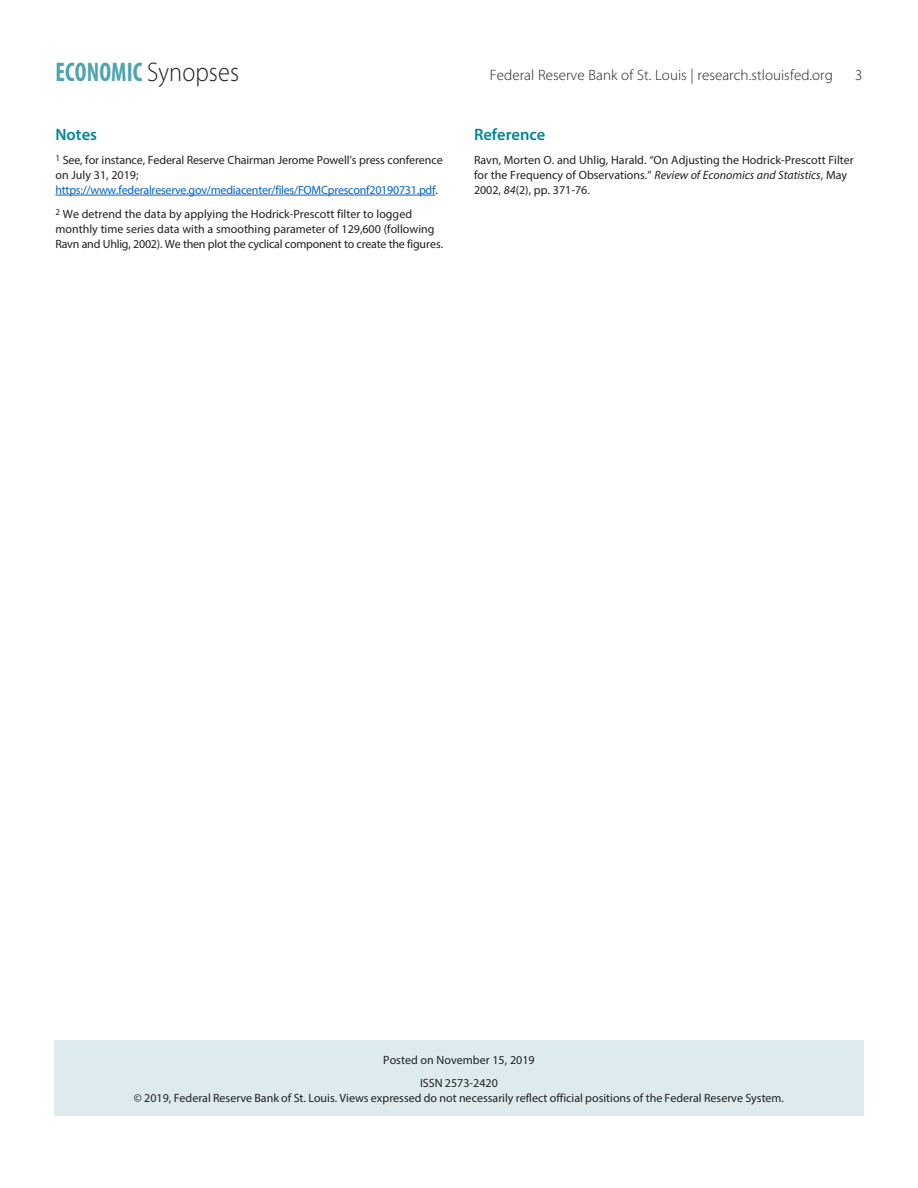
<style>
.page{position:relative;width:918px;height:1188px;background:#fff}
.page>*{position:absolute;margin:0;border:0;box-sizing:border-box;transform-origin:0 0}
.t1{font:700 condensed 27px "Myriad Pro";letter-spacing:.005em;color:#4fa4b0;scale:.9 1}
.Notes_and_Refs_Head{font:600 16.5px "Myriad Pro";color:#008595}
.t2{font:300 15px "Myriad Pro";letter-spacing:.005em;color:#231f20}
.Notes_and_Refs{font:12px/15px "Myriad Pro";color:#231f20}
.Author_Note{font:12px/14.4px "Myriad Pro";color:#231f20;text-align:center}
.Text{font:12px "Myriad Pro";color:#231f20}
.s1{font-weight:300;font-stretch:normal;color:#231f20}
.s2{color:#0563c1}
.s3{font-style:italic}
</style>
<div class="page">
<div style="left:54px;top:1040px;width:810px;height:76px;background:#ddebee"></div>
<hr style="left:56px;top:195px;width:379px;height:1px;background:#0563c1">
<p class="t1" style="left:56px;top:55px;width:206px">ECONOMIC <span class="s1">Synopses</span></p>
<p class="t2" style="left:490px;top:67px;width:345px">Federal Reserve Bank of St. Louis | research.stlouisfed.org</p>
<p class="t2" style="left:855px;top:67px;width:9px">3</p>
<p class="Notes_and_Refs_Head" style="left:56px;top:124px;width:43px">Notes</p>
<p class="Notes_and_Refs" style="left:56px;top:152px;width:389px"><sup>1</sup> See, for instance, Federal Reserve Chairman Jerome Powell’s press conference on July 31, 2019; <span class="s2">https://www.federalreserve.gov/mediacenter/files/FOMCpresconf20190731.pdf</span>.</p>
<p class="Notes_and_Refs" style="left:56px;top:206px;width:389px"><sup>2</sup> We detrend the data by applying the Hodrick-Prescott filter to logged monthly time series data with a smoothing parameter of 129,600 (following<br>Ravn and Uhlig, 2002). We then plot the cyclical component to create the figures.</p>
<p class="Notes_and_Refs_Head" style="left:474px;top:124px;width:73px">Reference</p>
<p class="Notes_and_Refs" style="left:474px;top:152px;width:381px">Ravn, Morten O. and Uhlig, Harald. “On Adjusting the Hodrick-Prescott Filter for the Frequency of Observations.” <span class="s3">Review of Economics and Statistics</span>, May<br>2002, <span class="s3">84</span>(2), pp. 371-76.</p>
<p class="Text" style="left:383px;top:1052px;width:153px">Posted on November 15, 2019</p>
<p class="Author_Note" style="left:134px;top:1076px;width:652px">ISSN 2573-2420<br>© 2019, Federal Reserve Bank of St. Louis. Views expressed do not necessarily reflect official positions of the Federal Reserve System.</p>
</div>
